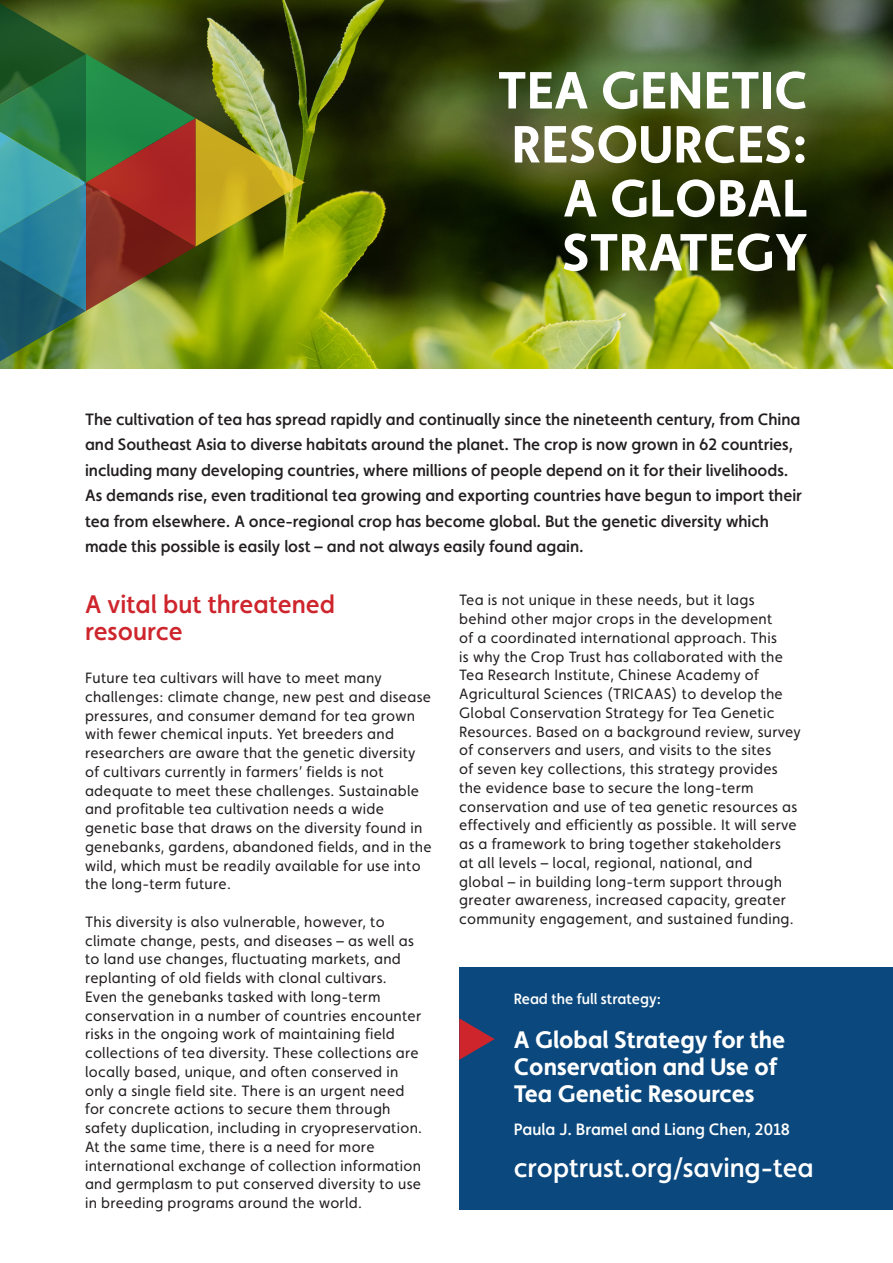
<style>
.page{position:relative;width:893px;height:1263px;background:#fff}
.page>*{position:absolute;margin:0;border:0;box-sizing:border-box;transform-origin:0 0}
.t1{font:700 52.5px/54px "Faricy New";color:#fff;text-align:right}
.t2{font:500 27px "Faricy New";color:#fff}
.t3{font:500 25.5px/27px "Faricy New";color:#ce252c}
.t4{font:700 24px/27px "Faricy New";color:#fff}
.t5{font:500 16.5px/25.5px "Faricy New";color:#231f20}
.t6{font:500 16.5px "Faricy New";color:#fff}
.t7{font:15px/18.8px "Faricy New";letter-spacing:.02em;color:#231f20}
.t8{font:500 15px "Faricy New";color:#fff}
</style>
<div class="page">
<img style="left:305px;top:0;width:588px;height:369px">
<img style="left:0;top:0;width:305px;height:369px">
<div style="left:459px;top:967px;width:434px;height:243px;background:#0a487d"></div>
<svg style="left:459px;top:1018px;width:36px;height:42px"></svg>
<p class="t1" style="left:498px;top:63px;width:312px">TEA GENETIC<br>RESOURCES:<br>A GLOBAL<br>STRATEGY</p>
<p class="t5" style="left:85px;top:406px;width:717px">The cultivation of tea has spread rapidly and continually since the nineteenth century, from China and Southeast Asia to diverse habitats around the planet. The crop is now grown in 62 countries, including many developing countries, where millions of people depend on it for their livelihoods.</p>
<p class="t5" style="left:85px;top:483px;width:718px">As demands rise, even traditional tea growing and exporting countries have begun to import their tea from elsewhere. A once-regional crop has become global. But the genetic diversity which made this possible is easily lost – and not always easily found again.</p>
<p class="t3" style="left:85px;top:591px;width:252px">A vital but threatened resource</p>
<p class="t7" style="left:85px;top:668px;width:348px">Future tea cultivars will have to meet many challenges: climate change, new pest and disease pressures, and consumer demand for tea grown with fewer chemical inputs. Yet breeders and researchers are aware that the genetic diversity of cultivars currently in farmers’ fields is not adequate to meet these challenges. Sustainable and profitable tea cultivation needs a wide genetic base that draws on the diversity found in genebanks, gardens, abandoned fields, and in the wild, which must be readily available for use into the long-term future.</p>
<p class="t7" style="left:85px;top:912px;width:339px">This diversity is also vulnerable, however, to climate change, pests, and diseases – as well as to land use changes, fluctuating markets, and replanting of old fields with clonal cultivars.<br>Even the genebanks tasked with long-term conservation in a number of countries encounter risks in the ongoing work of maintaining field collections of tea diversity. These collections are locally based, unique, and often conserved in only a single field site. There is an urgent need for concrete actions to secure them through safety duplication, including in cryopreservation.<br>At the same time, there is a need for more international exchange of collection information and germplasm to put conserved diversity to use in breeding programs around the world.</p>
<p class="t7" style="left:459px;top:591px;width:343px">Tea is not unique in these needs, but it lags behind other major crops in the development<br>of a coordinated international approach. This<br>is why the Crop Trust has collaborated with the Tea Research Institute, Chinese Academy of Agricultural Sciences (TRICAAS) to develop the Global Conservation Strategy for Tea Genetic Resources. Based on a background review, survey of conservers and users, and visits to the sites<br>of seven key collections, this strategy provides the evidence base to secure the long-term conservation and use of tea genetic resources as effectively and efficiently as possible. It will serve as a framework to bring together stakeholders<br>at all levels – local, regional, national, and<br>global – in building long-term support through greater awareness, increased capacity, greater community engagement, and sustained funding.</p>
<p class="t8" style="left:514px;top:990px;width:149px">Read the full strategy:</p>
<p class="t4" style="left:514px;top:1025px;width:273px">A Global Strategy for the<br>Conservation and Use of</p>
<p class="t4" style="left:514px;top:1079px;width:242px">Tea Genetic Resources</p>
<p class="t6" style="left:514px;top:1119px;width:278px">Paula J. Bramel and Liang Chen, 2018</p>
<p class="t2" style="left:514px;top:1151px;width:301px">croptrust.org/saving-tea</p>
</div>
